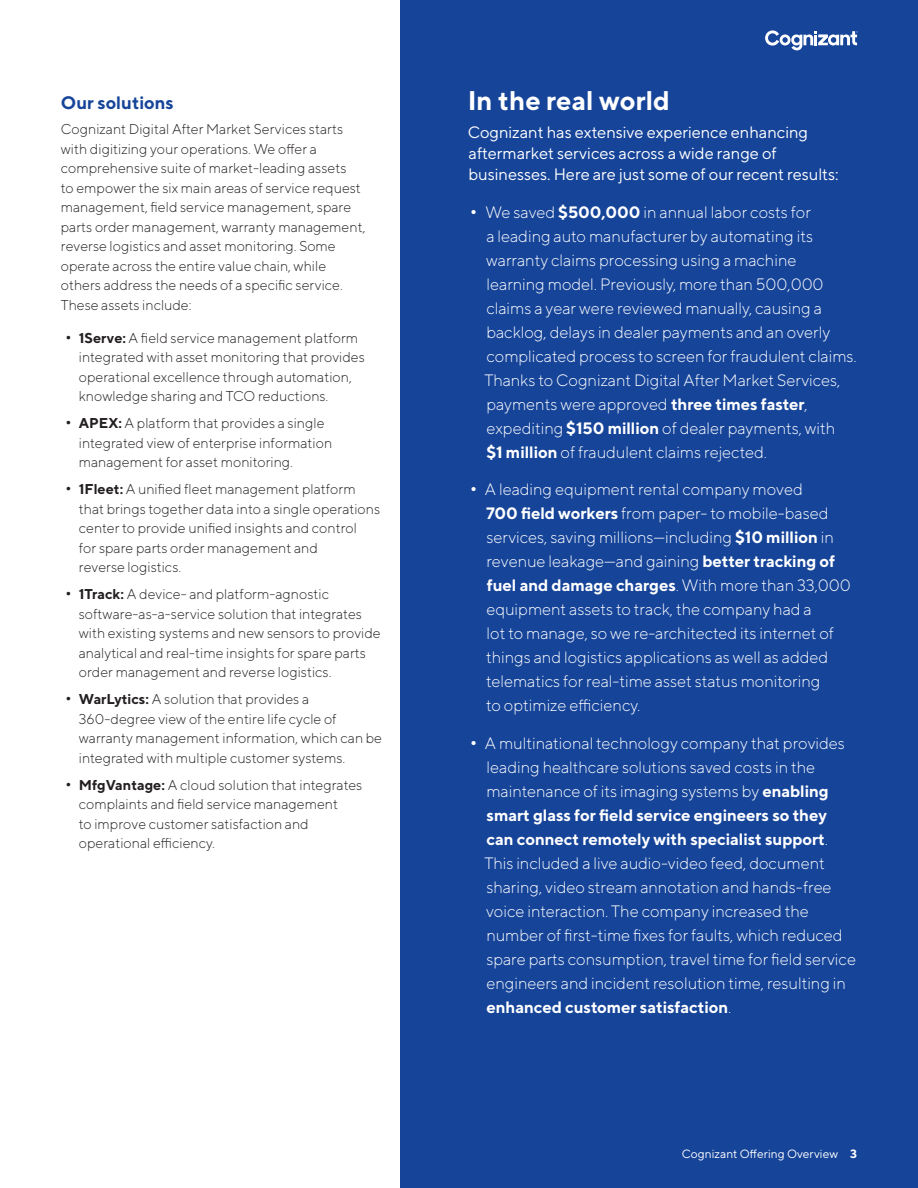
<style>
.page{position:relative;width:918px;height:1188px;background:#fff}
.page>*{position:absolute;margin:0;border:0;box-sizing:border-box;transform-origin:0 0}
.Quick_Take_Title_18{font:700 27px "TT Norms";color:#fff}
.Body_headline_12_13{font:700 18px "TT Norms";color:#164499}
.t1{font:300 16.5px/24px "TT Norms";letter-spacing:-.005em;color:#fff}
.Quick_Take_Body_11_1{font:16.5px/21px "TT Norms";letter-spacing:-.005em;color:#fff}
.Body_9_5_13{font:300 14.25px/19.5px "TT Norms";color:#231f20}
.Folio_right_8_10{font:12px "TT Norms";color:#fff}
.s1{font-weight:700}
</style>
<div class="page">
<div style="left:400px;top:0;width:518px;height:1188px;background:#164499"></div>
<svg style="left:765px;top:30px;width:93px;height:20px"></svg>
<p class="Body_headline_12_13" style="left:61px;top:91px;width:114px">Our solutions</p>
<p class="Body_9_5_13" style="left:61px;top:119px;width:306px">Cognizant Digital After Market Services starts with digitizing your operations. We offer a comprehensive suite of market-leading assets<br>to empower the six main areas of service request management, field service management, spare parts order management, warranty management, reverse logistics and asset monitoring. Some operate across the entire value chain, while others address the needs of a specific service.<br>These assets include:</p>
<p class="Body_9_5_13" style="left:79px;top:328px;width:288px;text-indent:-14px"><span class="s1">• 1Serve:</span> A field service management platform integrated with asset monitoring that provides operational excellence through automation, knowledge sharing and TCO reductions.</p>
<p class="Body_9_5_13" style="left:79px;top:413px;width:255px;text-indent:-14px"><span class="s1">• APEX:</span> A platform that provides a single integrated view of enterprise information management for asset monitoring.</p>
<p class="Body_9_5_13" style="left:79px;top:479px;width:303px;text-indent:-14px"><span class="s1">• 1Fleet:</span> A unified fleet management platform that brings together data into a single operations center to provide unified insights and control<br>for spare parts order management and<br>reverse logistics.</p>
<p class="Body_9_5_13" style="left:79px;top:584px;width:303px;text-indent:-14px"><span class="s1">• 1Track:</span> A device- and platform-agnostic software-as-a-service solution that integrates with existing systems and new sensors to provide analytical and real-time insights for spare parts order management and reverse logistics.</p>
<p class="Body_9_5_13" style="left:79px;top:689px;width:305px;text-indent:-14px"><span class="s1">• WarLytics:</span> A solution that provides a 360-degree view of the entire life cycle of warranty management information, which can be integrated with multiple customer systems.</p>
<p class="Body_9_5_13" style="left:79px;top:775px;width:285px;text-indent:-14px"><span class="s1">• MfgVantage:</span> A cloud solution that integrates complaints and field service management<br>to improve customer satisfaction and operational efficiency.</p>
<p class="Quick_Take_Title_18" style="left:468px;top:84px;width:204px">In the real world</p>
<p class="Quick_Take_Body_11_1" style="left:468px;top:121px;width:372px">Cognizant has extensive experience enhancing aftermarket services across a wide range of businesses. Here are just some of our recent results:</p>
<p class="t1" style="left:484px;top:199px;width:374px;text-indent:-14px"><span class="s1">•</span> We saved <span class="s1">$500,000</span> in annual labor costs for<br>a leading auto manufacturer by automating its warranty claims processing using a machine learning model. Previously, more than 500,000 claims a year were reviewed manually, causing a backlog, delays in dealer payments and an overly complicated process to screen for fraudulent claims.<br>Thanks to Cognizant Digital After Market Services, payments were approved <span class="s1">three times faster</span>, expediting <span class="s1">$150 million</span> of dealer payments, with<br><span class="s1">$1 million</span> of fraudulent claims rejected.</p>
<p class="t1" style="left:486px;top:477px;width:366px;text-indent:-16px"><span class="s1">•</span> A leading equipment rental company moved<br><span class="s1">700 field workers</span> from paper- to mobile-based services, saving millions—including <span class="s1">$10 million</span> in revenue leakage—and gaining <span class="s1">better tracking of fuel and damage charges</span>. With more than 33,000 equipment assets to track, the company had a<br>lot to manage, so we re-architected its internet of things and logistics applications as well as added telematics for real-time asset status monitoring<br>to optimize efficiency.</p>
<p class="t1" style="left:484px;top:730px;width:373px;text-indent:-14px"><span class="s1">•</span> A multinational technology company that provides leading healthcare solutions saved costs in the maintenance of its imaging systems by <span class="s1">enabling smart glass for field service engineers so they<br>can connect remotely with specialist support</span>.<br>This included a live audio-video feed, document sharing, video stream annotation and hands-free voice interaction. The company increased the number of first-time fixes for faults, which reduced spare parts consumption, travel time for field service engineers and incident resolution time, resulting in <span class="s1">enhanced customer satisfaction</span>.</p>
<p class="Folio_right_8_10" style="left:682px;top:1146px;width:177px">Cognizant Offering Overview <span class="s1">3</span></p>
</div>
